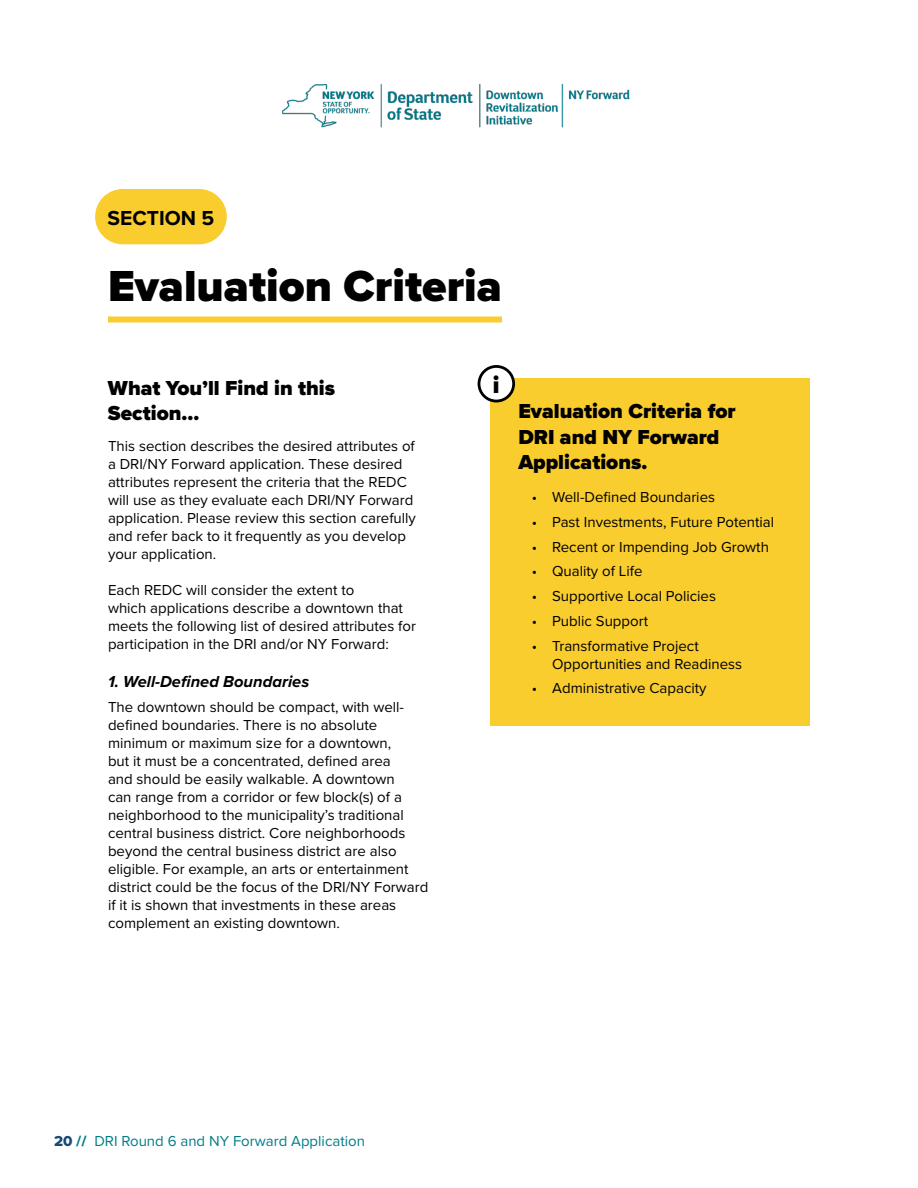
<style>
.page{position:relative;width:918px;height:1188px;background:#fff}
.page>*{position:absolute;margin:0;border:0;box-sizing:border-box;transform-origin:0 0}
.t1{font:900 45px "Proxima Nova";color:#000}
.t2{font:900 24px "Proxima Nova";color:#000}
.t3{font:900 21px/25.2px "Proxima Nova";color:#000}
.t4{font:700 21px "Proxima Nova";color:#000}
.t5{font:italic 700 16.5px "Proxima Nova";color:#000}
.t6{font:15px/18px "Proxima Nova";color:#000}
.t7{font:15px "Proxima Nova";color:#007d89}
.s1{font-family:"Proxima Nova Extrabld";color:#184a72}
.s2{font-family:"Proxima Nova Extrabld"}
</style>
<div class="page">
<img style="left:282px;top:83px;width:348px;height:45px">
<div style="left:108px;top:316px;width:394px;height:6px;background:#f9cd2e"></div>
<div style="left:95px;top:189px;width:132px;height:55px;background:#f9cd2e;border-radius:28px"></div>
<div style="left:490px;top:378px;width:319px;height:348px;background:#f9cd2e"></div>
<svg style="left:478px;top:365px;width:37px;height:37px"></svg>
<h3 class="t4" style="left:108px;top:202px;width:108px">SECTION 5</h3>
<h1 class="t1" style="left:108px;top:253px;width:396px">Evaluation Criteria</h1>
<h3 class="t3" style="left:108px;top:375px;width:229px">What You’ll Find in this<br>Section...</h3>
<p class="t6" style="left:108px;top:437px;width:310px">This section describes the desired attributes of a DRI/NY Forward application. These desired attributes represent the criteria that the REDC will use as they evaluate each DRI/NY Forward application. Please review this section carefully and refer back to it frequently as you develop your application.</p>
<p class="t6" style="left:108px;top:581px;width:309px">Each REDC will consider the extent to<br>which applications describe a downtown that meets the following list of desired attributes for participation in the DRI and/or NY Forward:</p>
<p class="t5" style="left:108px;top:669px;width:203px">1. Well-Defined Boundaries</p>
<p class="t6" style="left:108px;top:697px;width:322px">The downtown should be compact, with well&shy;defined boundaries. There is no absolute minimum or maximum size for a downtown,<br>but it must be a concentrated, defined area<br>and should be easily walkable. A downtown<br>can range from a corridor or few block(s) of a neighborhood to the municipality’s traditional central business district. Core neighborhoods beyond the central business district are also eligible. For example, an arts or entertainment district could be the focus of the DRI/NY Forward if it is shown that investments in these areas complement an existing downtown.</p>
<h2 class="t2" style="left:493px;top:367px;width:8px">i</h2>
<h3 class="t3" style="left:518px;top:399px;width:219px">Evaluation Criteria for<br>DRI and NY Forward<br>Applications.</h3>
<p class="t6" style="left:532px;top:488px;width:185px">• Well-Defined Boundaries</p>
<p class="t6" style="left:532px;top:512px;width:244px">• Past Investments, Future Potential</p>
<p class="t6" style="left:532px;top:537px;width:239px">• Recent or Impending Job Growth</p>
<p class="t6" style="left:532px;top:562px;width:112px">• Quality of Life</p>
<p class="t6" style="left:532px;top:587px;width:186px">• Supportive Local Policies</p>
<p class="t6" style="left:532px;top:611px;width:118px">• Public Support</p>
<p class="t6" style="left:552px;top:636px;width:191px;text-indent:-20px">• Transformative Project<br>Opportunities and Readiness</p>
<p class="t6" style="left:532px;top:679px;width:176px">• Administrative Capacity</p>
<p class="t7" style="left:54px;top:1130px;width:312px"><span class="s1">20</span> <span class="s2">//</span> DRI Round 6 and NY Forward Application</p>
</div>
